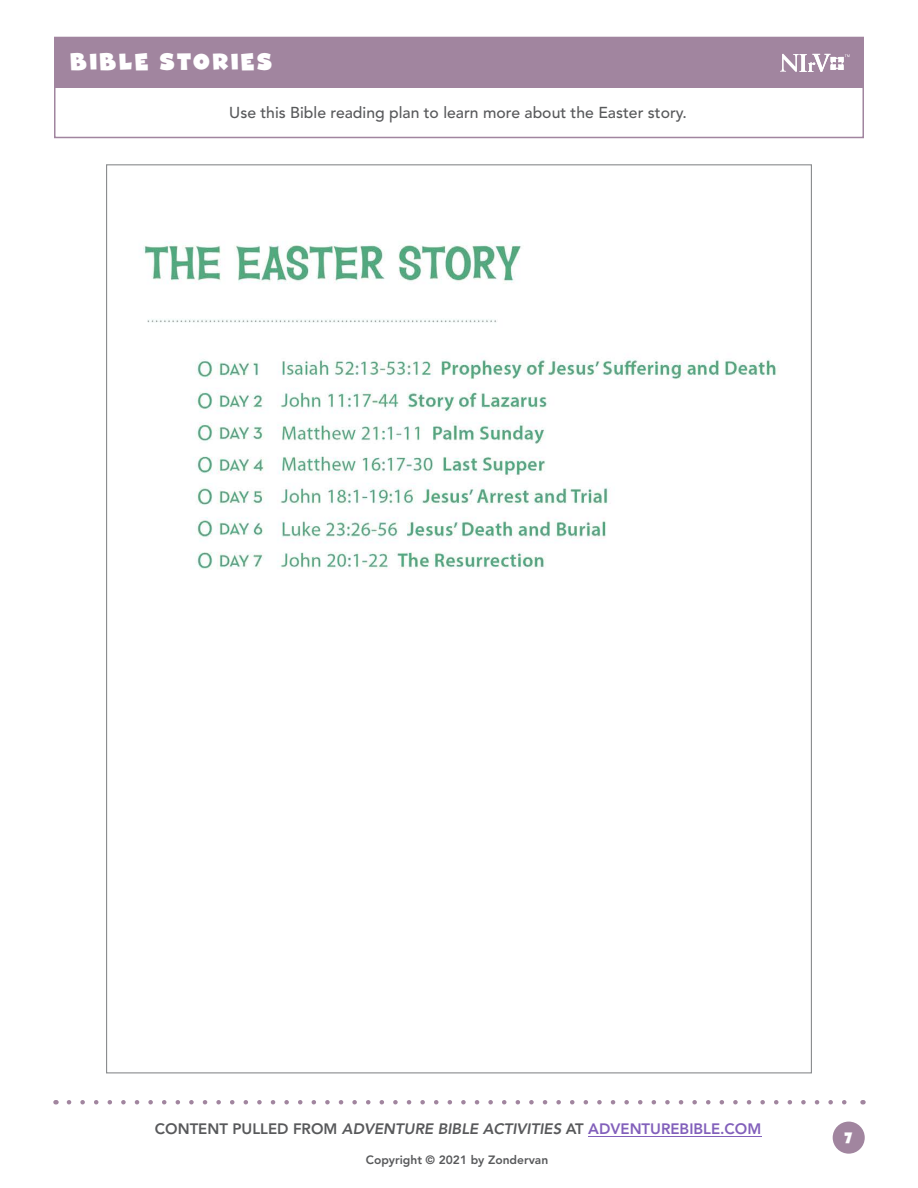
<style>
.page{position:relative;width:918px;height:1188px;background:#fff}
.page>*{position:absolute;margin:0;border:0;box-sizing:border-box;transform-origin:0 0}
.t1{font:24px "Ghost Kid AOE Pro";letter-spacing:.12em;color:#fff}
.t2{font:500 15.75px "Avenir";color:#58595b}
.t3{font:italic 800 15px "Avenir";color:#58595b}
.t4{font:15px "Ghost Kid AOE Pro";color:#fff}
.t5{font:800 12px "Avenir";color:#58595b}
.s1{font-style:normal}
.s2{font-style:normal;color:#8260bb}
</style>
<div class="page">
<div style="left:54px;top:37px;width:810px;height:51px;background:#a1859f"></div>
<svg style="left:780px;top:54px;width:70px;height:18px"></svg>
<svg style="left:69px;top:1100px;width:778px;height:4px"></svg>
<div style="left:833px;top:1122px;width:32px;height:32px;background:#a1859f;border-radius:50%"></div>
<div style="left:54px;top:37px;width:810px;height:101px;border:2px solid #a1859f"></div>
<hr style="left:588px;top:1136px;width:173px;height:1px;background:#8260bb">
<img style="left:143px;top:241px;width:634px;height:328px">
<h1 class="t1" style="left:71px;top:47px;width:203px">BIBLE STORIES</h1>
<p class="t2" style="left:229px;top:104px;width:459px">Use this Bible reading plan to learn more about the Easter story.</p>
<p class="t3" style="left:155px;top:1120px;width:608px"><span class="s1">CONTENT PULLED FROM</span> ADVENTURE BIBLE ACTIVITIES <span class="s1">AT</span> <span class="s2">ADVENTUREBIBLE.COM</span></p>
<p class="t5" style="left:366px;top:1153px;width:184px">Copyright © 2021 by Zondervan</p>
<p class="t4" style="left:844px;top:1128px;width:9px">7</p>
</div>
